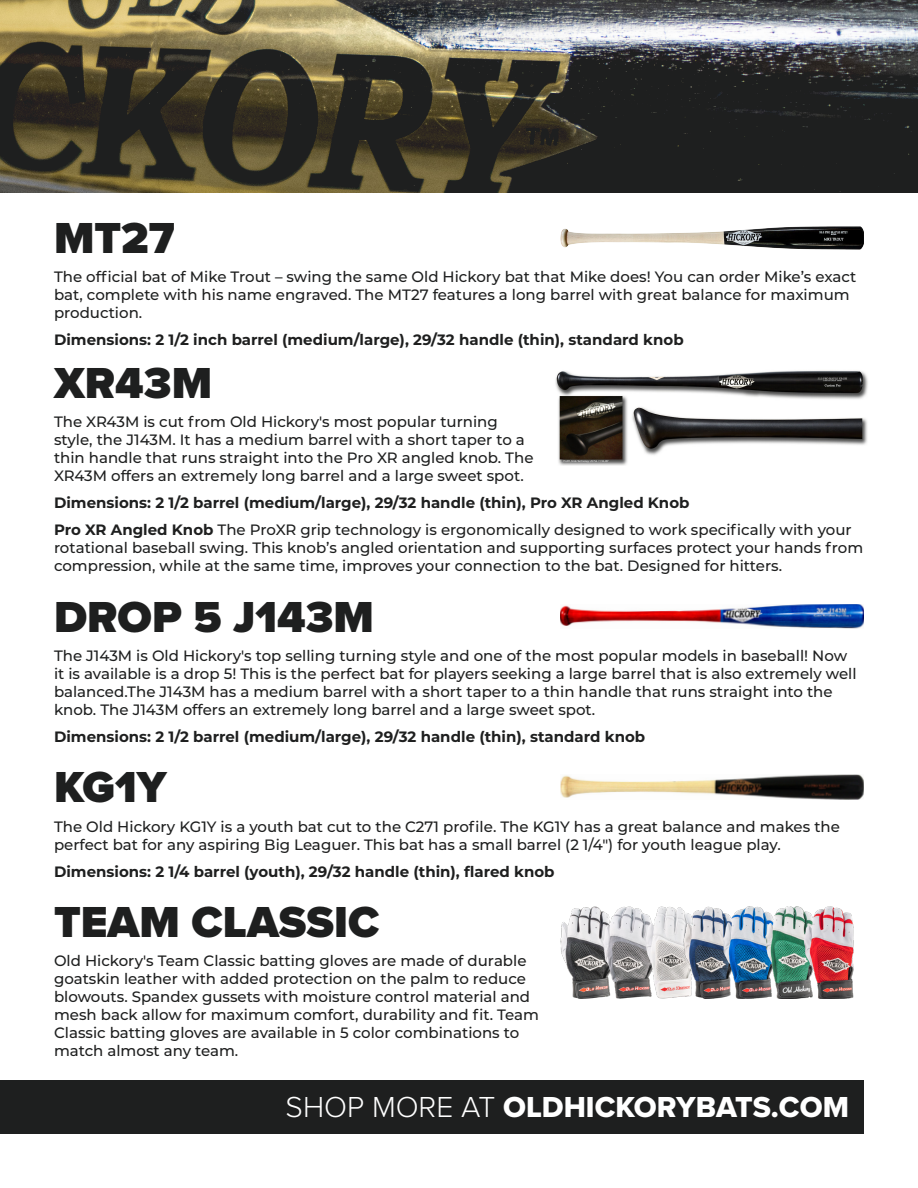
<style>
.page{position:relative;width:918px;height:1188px;background:#fff}
.page>*{position:absolute;margin:0;border:0;box-sizing:border-box;transform-origin:0 0}
.t1{font:900 45px "Proxima Nova";color:#1e1f1f}
.t2{font:30px "Proxima Nova Extrabld";color:#fff}
.Paragraph_Style_2{font:500 15px/18px "Montserrat";color:#1e1f1f}
.Paragraph_Style_2-2{font:700 15px "Montserrat";color:#1e1f1f}
.s1{font-weight:700}
.s2{font-family:"Proxima Nova";font-weight:300}
</style>
<div class="page">
<div style="left:0;top:1080px;width:864px;height:54px;background:#1e1f1f"></div>
<img style="left:0;top:0;width:918px;height:193px">
<img style="left:561px;top:227px;width:303px;height:22px">
<img style="left:555px;top:370px;width:313px;height:95px">
<img style="left:561px;top:604px;width:303px;height:25px">
<img style="left:561px;top:775px;width:303px;height:25px">
<img style="left:561px;top:907px;width:113px;height:92px">
<img style="left:674px;top:907px;width:180px;height:92px">
<p class="t1" style="left:54px;top:204px;width:122px">MT27</p>
<p class="Paragraph_Style_2" style="left:54px;top:268px;width:804px">The official bat of Mike Trout – swing the same Old Hickory bat that Mike does! You can order Mike’s exact bat, complete with his name engraved. The MT27 features a long barrel with great balance for maximum production.</p>
<p class="Paragraph_Style_2-2" style="left:54px;top:329px;width:631px">Dimensions: 2 1/2 inch barrel (medium/large), 29/32 handle (thin), standard knob</p>
<p class="t1" style="left:54px;top:349px;width:160px">XR43M</p>
<p class="Paragraph_Style_2" style="left:54px;top:413px;width:481px">The XR43M is cut from Old Hickory's most popular turning style, the J143M. It has a medium barrel with a short taper to a thin handle that runs straight into the Pro XR angled knob. The XR43M offers an extremely long barrel and a large sweet spot.</p>
<p class="Paragraph_Style_2-2" style="left:54px;top:492px;width:637px">Dimensions: 2 1/2 barrel (medium/large), 29/32 handle (thin), Pro XR Angled Knob</p>
<p class="Paragraph_Style_2" style="left:54px;top:521px;width:811px"><span class="s1">Pro XR Angled Knob</span> The ProXR grip technology is ergonomically designed to work specifically with your rotational baseball swing. This knob’s angled orientation and supporting surfaces protect your hands from compression, while at the same time, improves your connection to the bat. Designed for hitters.</p>
<p class="t1" style="left:54px;top:583px;width:322px">DROP 5 J143M</p>
<p class="Paragraph_Style_2" style="left:54px;top:646px;width:804px">The J143M is Old Hickory's top selling turning style and one of the most popular models in baseball! Now it is available is a drop 5! This is the perfect bat for players seeking a large barrel that is also extremely well balanced.The J143M has a medium barrel with a short taper to a thin handle that runs straight into the knob. The J143M offers an extremely long barrel and a large sweet spot.</p>
<p class="Paragraph_Style_2-2" style="left:54px;top:726px;width:593px">Dimensions: 2 1/2 barrel (medium/large), 29/32 handle (thin), standard knob</p>
<p class="t1" style="left:54px;top:753px;width:114px">KG1Y</p>
<p class="Paragraph_Style_2" style="left:54px;top:817px;width:788px">The Old Hickory KG1Y is a youth bat cut to the C271 profile. The KG1Y has a great balance and makes the perfect bat for any aspiring Big Leaguer. This bat has a small barrel (2 1/4") for youth league play.</p>
<p class="Paragraph_Style_2-2" style="left:54px;top:860px;width:502px">Dimensions: 2 1/4 barrel (youth), 29/32 handle (thin), flared knob</p>
<p class="t1" style="left:54px;top:888px;width:327px">TEAM CLASSIC</p>
<p class="Paragraph_Style_2" style="left:54px;top:951px;width:487px">Old Hickory's Team Classic batting gloves are made of durable goatskin leather with added protection on the palm to reduce blowouts. Spandex gussets with moisture control material and mesh back allow for maximum comfort, durability and fit. Team Classic batting gloves are available in 5 color combinations to match almost any team.</p>
<h2 class="t2" style="left:286px;top:1085px;width:565px"><span class="s2">SHOP MORE AT</span> OLDHICKORYBATS.COM</h2>
</div>
